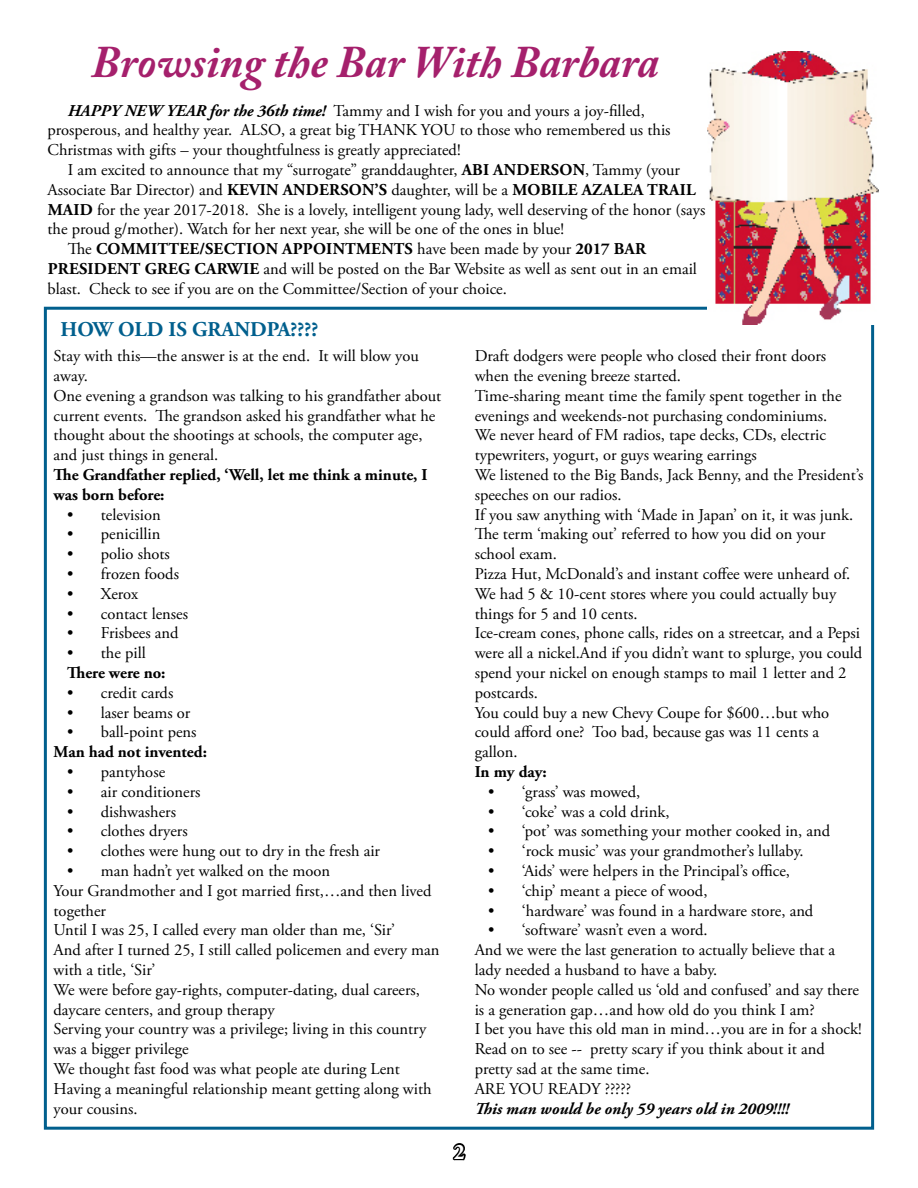
<style>
.page{position:relative;width:918px;height:1188px;background:#fff}
.page>*{position:absolute;margin:0;border:0;box-sizing:border-box;transform-origin:0 0}
.t1{font:italic 700 45px "Adobe Caslon Pro";color:#a5206c}
.t2{font:700 22.05px "Adobe Garamond Pro";color:#fff;scale:.95 1}
.t3{font:700 21px "Adobe Garamond Pro";color:#015f8d}
.t4{font:16.5px/19.8px "Adobe Garamond Pro";letter-spacing:-.005em;color:#000}
.t5{font:700 16.5px/19.8px "Adobe Garamond Pro";color:#000}
.t6{font:italic 700 16.5px "Adobe Garamond Pro";color:#000}
.s1{font-weight:700;font-style:italic}
.s2{font-weight:700}
.s3{font-weight:400}
</style>
<div class="page">
<svg style="left:452px;top:1143px;width:14px;height:18px"></svg>
<img style="left:707px;top:52px;width:172px;height:272px">
<h1 class="t1" style="left:91px;top:35px;width:569px">Browsing the Bar With Barbara</h1>
<p class="t4" style="left:48px;top:101px;width:625px;text-indent:20px"><span class="s1">HAPPY NEW YEAR for the 36th time!</span> Tammy and I wish for you and yours a joy-filled, prosperous, and healthy year. ALSO, a great big THANK YOU to those who remembered us this<br>Christmas with gifts – your thoughtfulness is greatly appreciated!</p>
<p class="t4" style="left:68px;top:160px;width:614px">I am excited to announce that my “surrogate” granddaughter, <span class="s2">ABI ANDERSON</span>, Tammy (your</p>
<p class="t4" style="left:48px;top:180px;width:650px">Associate Bar Director) and <span class="s2">KEVIN ANDERSON’S</span> daughter, will be a <span class="s2">MOBILE AZALEA TRAIL</span></p>
<p class="t4" style="left:48px;top:200px;width:659px"><span class="s2">MAID</span> for the year 2017-2018. She is a lovely, intelligent young lady, well deserving of the honor (says</p>
<p class="t4" style="left:48px;top:220px;width:518px">the proud g/mother). Watch for her next year, she will be one of the ones in blue!</p>
<p class="t5" style="left:68px;top:239px;width:580px"><span class="s3">The</span> COMMITTEE/SECTION APPOINTMENTS <span class="s3">have been made by your</span> 2017 BAR</p>
<p class="t4" style="left:48px;top:259px;width:651px"><span class="s2">PRESIDENT GREG CARWIE</span> and will be posted on the Bar Website as well as sent out in an email</p>
<p class="t4" style="left:48px;top:279px;width:461px">blast. Check to see if you are on the Committee/Section of your choice.</p>
<p class="t3" style="left:60px;top:317px;width:260px">HOW OLD IS GRANDPA????</p>
<p class="t4" style="left:54px;top:347px;width:389px">Stay with this—the answer is at the end. It will blow you away.<br>One evening a grandson was talking to his grandfather about current events. The grandson asked his grandfather what he thought about the shootings at schools, the computer age, and just things in general.</p>
<p class="t5" style="left:54px;top:465px;width:376px">The Grandfather replied, ‘Well, let me think a minute, I was born before:</p>
<p class="t4" style="left:67px;top:505px;width:95px">• television</p>
<p class="t4" style="left:67px;top:525px;width:95px">• penicillin</p>
<p class="t4" style="left:67px;top:545px;width:104px">• polio shots</p>
<p class="t4" style="left:67px;top:565px;width:113px">• frozen foods</p>
<p class="t4" style="left:67px;top:584px;width:73px">• Xerox</p>
<p class="t4" style="left:67px;top:604px;width:123px">• contact lenses</p>
<p class="t4" style="left:67px;top:624px;width:113px">• Frisbees and</p>
<p class="t4" style="left:67px;top:644px;width:80px">• the pill</p>
<p class="t5" style="left:67px;top:663px;width:100px">There were no:</p>
<p class="t4" style="left:67px;top:683px;width:108px">• credit cards</p>
<p class="t4" style="left:67px;top:703px;width:125px">• laser beams or</p>
<p class="t4" style="left:67px;top:723px;width:131px">• ball-point pens</p>
<p class="t5" style="left:54px;top:742px;width:155px">Man had not invented:</p>
<p class="t4" style="left:67px;top:763px;width:100px">• pantyhose</p>
<p class="t4" style="left:67px;top:782px;width:135px">• air conditioners</p>
<p class="t4" style="left:67px;top:802px;width:110px">• dishwashers</p>
<p class="t4" style="left:67px;top:822px;width:122px">• clothes dryers</p>
<p class="t4" style="left:67px;top:842px;width:314px">• clothes were hung out to dry in the fresh air</p>
<p class="t4" style="left:54px;top:862px;width:387px;text-indent:14px">• man hadn’t yet walked on the moon<br>Your Grandmother and I got married first,…and then lived together<br>Until I was 25, I called every man older than me, ‘Sir’<br>And after I turned 25, I still called policemen and every man with a title, ‘Sir’<br>We were before gay-rights, computer-dating, dual careers, daycare centers, and group therapy<br>Serving your country was a privilege; living in this country was a bigger privilege<br>We thought fast food was what people ate during Lent Having a meaningful relationship meant getting along with your cousins.</p>
<p class="t4" style="left:475px;top:347px;width:390px">Draft dodgers were people who closed their front doors when the evening breeze started.<br>Time-sharing meant time the family spent together in the evenings and weekends-not purchasing condominiums.<br>We never heard of FM radios, tape decks, CDs, electric typewriters, yogurt, or guys wearing earrings<br>We listened to the Big Bands, Jack Benny, and the President’s speeches on our radios.<br>If you saw anything with ‘Made in Japan’ on it, it was junk.<br>The term ‘making out’ referred to how you did on your school exam.<br>Pizza Hut, McDonald’s and instant coffee were unheard of.<br>We had 5 &amp; 10-cent stores where you could actually buy things for 5 and 10 cents.<br>Ice-cream cones, phone calls, rides on a streetcar, and a Pepsi were all a nickel.And if you didn’t want to splurge, you could spend your nickel on enough stamps to mail 1 letter and 2 postcards.<br>You could buy a new Chevy Coupe for $600…but who could afford one? Too bad, because gas was 11 cents a gallon.</p>
<p class="t5" style="left:475px;top:762px;width:74px">In my day:</p>
<p class="t4" style="left:488px;top:782px;width:154px">• ‘grass’ was mowed,</p>
<p class="t4" style="left:488px;top:802px;width:183px">• ‘coke’ was a cold drink,</p>
<p class="t4" style="left:488px;top:822px;width:344px">• ‘pot’ was something your mother cooked in, and</p>
<p class="t4" style="left:488px;top:842px;width:317px">• ‘rock music’ was your grandmother’s lullaby.</p>
<p class="t4" style="left:488px;top:862px;width:303px">• ‘Aids’ were helpers in the Principal’s office,</p>
<p class="t4" style="left:488px;top:881px;width:221px">• ‘chip’ meant a piece of wood,</p>
<p class="t4" style="left:488px;top:901px;width:327px">• ‘hardware’ was found in a hardware store, and</p>
<p class="t4" style="left:475px;top:921px;width:388px;text-indent:14px">• ‘software’ wasn’t even a word.<br>And we were the last generation to actually believe that a lady needed a husband to have a baby.<br>No wonder people called us ‘old and confused’ and say there is a generation gap…and how old do you think I am?<br>I bet you have this old man in mind…you are in for a shock!<br>Read on to see -- pretty scary if you think about it and pretty sad at the same time.<br>ARE YOU READY ?????</p>
<p class="t6" style="left:475px;top:1099px;width:316px">This man would be only 59 years old in 2009!!!!</p>
<h2 class="t2" style="left:454px;top:1139px;width:13px">2</h2>
</div>
